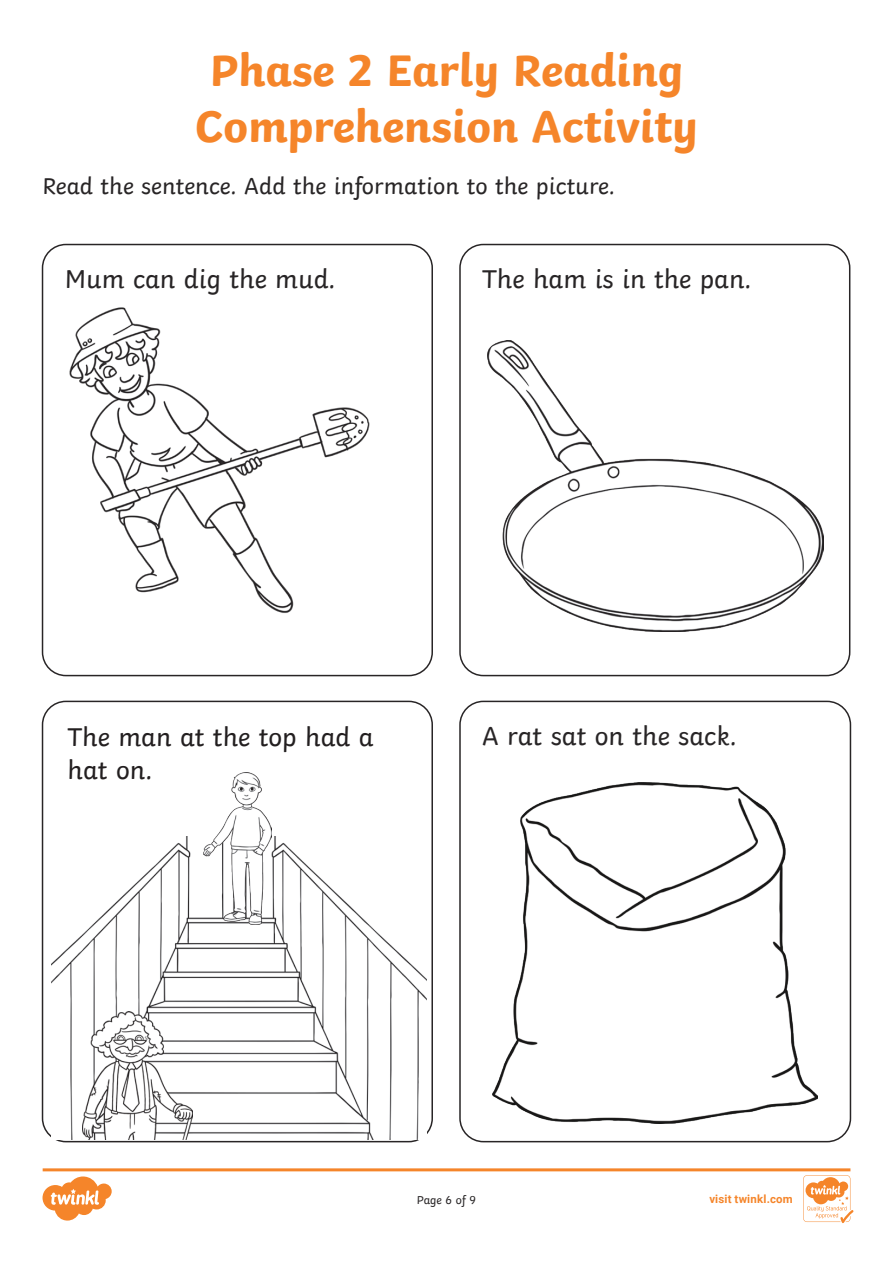
<style>
.page{position:relative;width:893px;height:1263px;background:#fff}
.page>*{position:absolute;margin:0;border:0;box-sizing:border-box;transform-origin:0 0}
.Heading_1{font:700 46.5px/55.5px "Twinkl";color:#f5852a;text-align:center}
.KS1_Body_Copy{font:27px "Twinkl";color:#282526}
.t1{font:27px "Twinkl";color:#231f20}
.KS2_Body_Copy{font:24px "Twinkl";color:#282526}
.t2{font:12px "Twinkl";letter-spacing:-.005em;color:#282526}
.t3{font:700 11.4px "Roboto";letter-spacing:.02em;color:#f5852a}
</style>
<div class="page">
<svg style="left:43px;top:1168px;width:810px;height:55px"></svg>
<div style="left:459px;top:244px;width:391px;height:432px;border:2px solid #282526;border-radius:23px"></div>
<div style="left:42px;top:701px;width:391px;height:441px;border:2px solid #282526;border-radius:23px"></div>
<div style="left:459px;top:701px;width:392px;height:441px;border:2px solid #282526;border-radius:23px"></div>
<img style="left:66px;top:244px;width:306px;height:432px">
<img style="left:492px;top:782px;width:326px;height:342px">
<img style="left:487px;top:341px;width:336px;height:290px">
<img style="left:51px;top:837px;width:375px;height:303px">
<img style="left:204px;top:773px;width:67px;height:152px">
<img style="left:83px;top:1011px;width:109px;height:129px">
<p class="Heading_1" style="left:195px;top:38px;width:505px">Phase 2 Early Reading<br>Comprehension Activity</p>
<p class="KS2_Body_Copy" style="left:42px;top:168px;width:574px">Read the sentence. Add the information to the picture.</p>
<p class="KS1_Body_Copy" style="left:65px;top:258px;width:272px">Mum can dig the mud.</p>
<p class="KS1_Body_Copy" style="left:482px;top:258px;width:271px">The ham is in the pan.</p>
<p class="t1" style="left:68px;top:716px;width:307px">The man at the top had a</p>
<p class="KS1_Body_Copy" style="left:482px;top:715px;width:256px">A rat sat on the sack.</p>
<p class="t1" style="left:68px;top:749px;width:86px">hat on.</p>
<p class="t2" style="left:417px;top:1191px;width:61px">Page 6 of 9</p>
<p class="t3" style="left:709px;top:1191px;width:85px">visit twinkl.com</p>
</div>
